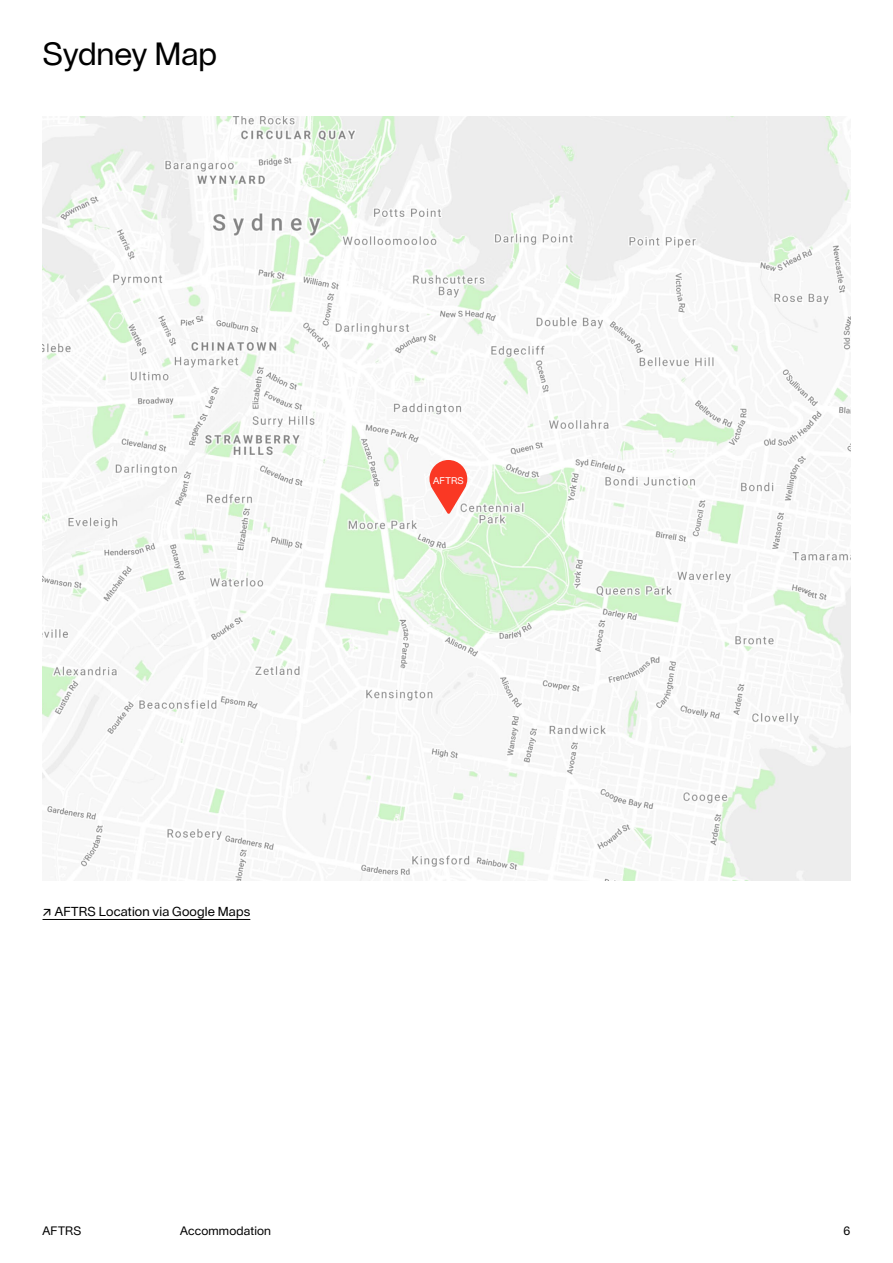
<style>
.page{position:relative;width:893px;height:1263px;background:#fff}
.page>*{position:absolute;margin:0;border:0;box-sizing:border-box;transform-origin:0 0}
.t1{font:31.5px "Lausanne";letter-spacing:-.005em;color:#000}
.t2{font:12.75px "Lausanne";letter-spacing:.01em;color:#000}
.t3{font:12px "Lausanne";letter-spacing:.015em;color:#000}
.t4{font:9.45px "Lausanne";letter-spacing:.025em;color:#fff}
</style>
<div class="page">
<img style="left:43px;top:117px;width:807px;height:763px">
<svg style="left:429px;top:460px;width:38px;height:54px"></svg>
<hr style="left:43px;top:919px;width:207px;height:1px;background:#000">
<h1 class="t1" style="left:43px;top:34px;width:176px">Sydney Map</h1>
<p class="t2" style="left:43px;top:903px;width:209px">↗ AFTRS Location via Google Maps</p>
<p class="t4" style="left:433px;top:475px;width:32px">AFTRS</p>
<p class="t3" style="left:43px;top:1223px;width:40px">AFTRS</p>
<p class="t3" style="left:180px;top:1223px;width:93px">Accommodation</p>
<p class="t3" style="left:843px;top:1223px;width:8px">6</p>
</div>
